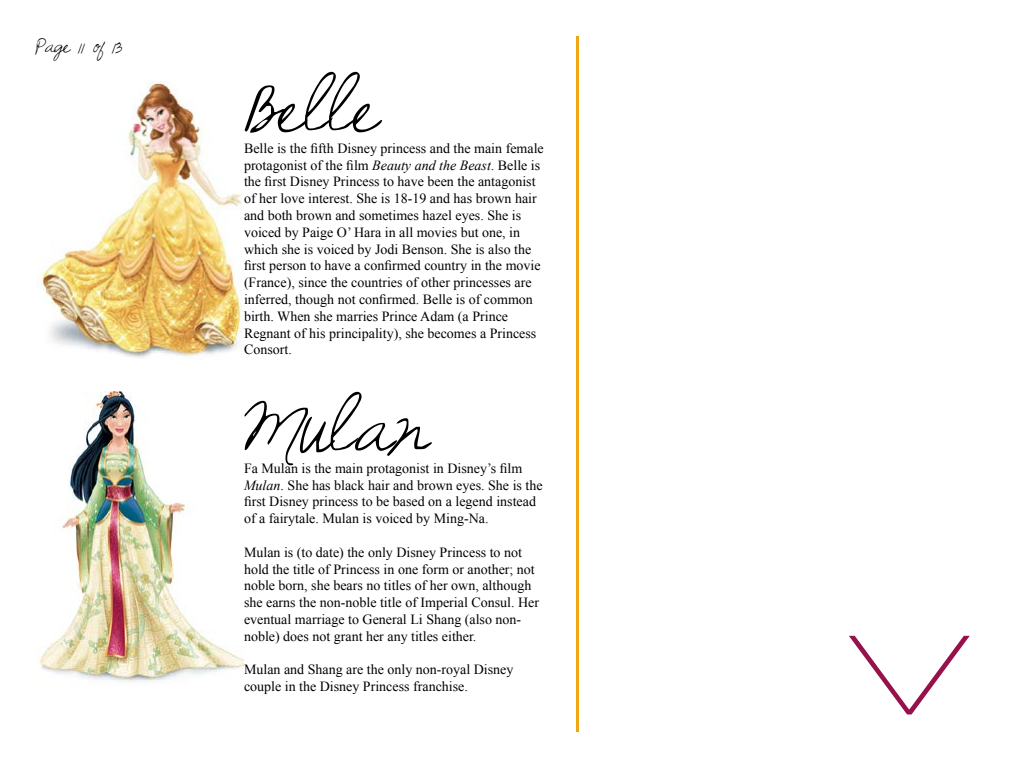
<style>
.page{position:relative;width:1024px;height:768px;background:#fff}
.page>*{position:absolute;margin:0;border:0;box-sizing:border-box;transform-origin:0 0}
.t1{font:60px "Sunshine In My Soul";color:#000}
.t2{font:16px "Sunshine In My Soul";letter-spacing:-.05em;color:#000}
.t3{font:14px/16.8px "Times New Roman";color:#000}
.s1{font-style:italic}
</style>
<div class="page">
<img style="left:41px;top:82px;width:202px;height:276px">
<img style="left:39px;top:391px;width:205px;height:290px">
<svg style="left:849px;top:635px;width:121px;height:80px"></svg>
<hr style="left:576px;top:36px;width:3px;height:696px;background:#f1a714">
<p class="t2" style="left:36px;top:37px;width:88px">Page 11 of 13</p>
<h1 class="t1" style="left:244px;top:75px;width:136px">Belle</h1>
<p class="t3" style="left:244px;top:139px;width:301px">Belle is the fifth Disney princess and the main female protagonist of the film <span class="s1">Beauty and the Beast</span>. Belle is the first Disney Princess to have been the antagonist of her love interest. She is 18-19 and has brown hair and both brown and sometimes hazel eyes. She is voiced by Paige O’ Hara in all movies but one, in which she is voiced by Jodi Benson. She is also the first person to have a confirmed country in the movie (France), since the countries of other princesses are inferred, though not confirmed. Belle is of common birth. When she marries Prince Adam (a Prince Regnant of his principality), she becomes a Princess Consort.</p>
<h1 class="t1" style="left:244px;top:395px;width:185px">Mulan</h1>
<p class="t3" style="left:244px;top:459px;width:300px">Fa Mulan is the main protagonist in Disney’s film <span class="s1">Mulan</span>. She has black hair and brown eyes. She is the first Disney princess to be based on a legend instead of a fairytale. Mulan is voiced by Ming-Na.</p>
<p class="t3" style="left:244px;top:543px;width:297px">Mulan is (to date) the only Disney Princess to not hold the title of Princess in one form or another; not noble born, she bears no titles of her own, although she earns the non-noble title of Imperial Consul. Her eventual marriage to General Li Shang (also non&shy;noble) does not grant her any titles either.</p>
<p class="t3" style="left:244px;top:661px;width:271px">Mulan and Shang are the only non-royal Disney couple in the Disney Princess franchise.</p>
</div>
